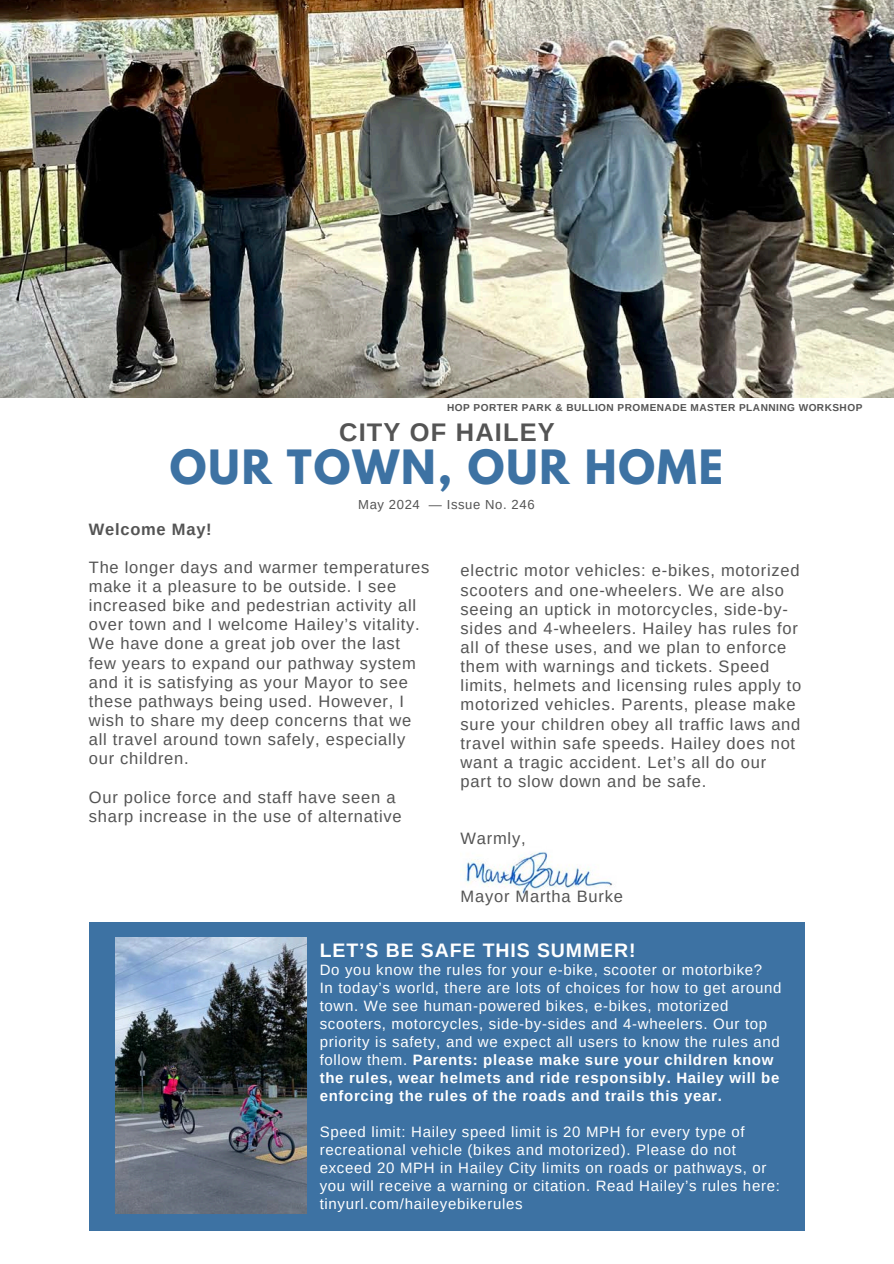
<style>
.page{position:relative;width:894px;height:1264px;background:#fff}
.page>*{position:absolute;margin:0;border:0;box-sizing:border-box;transform-origin:0 0}
.t1{font:700 41.85px "League Spartan";letter-spacing:.045em;color:#3d72a3}
.t2{font:700 25.5px "Arimo";letter-spacing:.045em;color:#545454}
.t3{font:700 19.5px "Arimo";letter-spacing:.045em;color:#fff}
.t4{font:16.5px/19.2px "Arimo";letter-spacing:.045em;color:#545454}
.t5{font:700 16.5px "Arimo";letter-spacing:.045em;color:#545454}
.t6{font:15px/18px "Arimo";letter-spacing:.045em;color:#fff}
.t7{font:13.05px "Arimo";letter-spacing:.045em;color:#545454}
.t8{font:700 10.05px "Arimo";letter-spacing:.045em;color:#545454}
.s1{font-weight:700}
</style>
<div class="page">
<img style="left:0;top:0;width:893px;height:397px">
<img style="left:460px;top:852px;width:153px;height:43px">
<div style="left:89px;top:921px;width:714px;height:309px;background:#3d72a3"></div>
<img style="left:115px;top:937px;width:192px;height:276px">
<p class="t8" style="left:447px;top:401px;width:416px">HOP PORTER PARK &amp; BULLION PROMENADE MASTER PLANNING WORKSHOP</p>
<h4 class="t2" style="left:339px;top:417px;width:217px">CITY OF HAILEY</h4>
<h4 class="t1" style="left:170px;top:446px;width:554px">OUR TOWN, OUR HOME</h4>
<h4 class="t7" style="left:358px;top:497px;width:178px">May 2024 — Issue No. 246</h4>
<h3 class="t5" style="left:89px;top:519px;width:124px">Welcome May!</h3>
<h4 class="t4" style="left:89px;top:557px;width:342px">The longer days and warmer temperatures make it a pleasure to be outside. I see increased bike and pedestrian activity all over town and I welcome Hailey’s vitality.<br>We have done a great job over the last few years to expand our pathway system and it is satisfying as your Mayor to see these pathways being used. However, I wish to share my deep concerns that we all travel around town safely, especially our children.</h4>
<h4 class="t4" style="left:89px;top:787px;width:314px">Our police force and staff have seen a sharp increase in the use of alternative</h4>
<h2 class="t4" style="left:460px;top:561px;width:342px">electric motor vehicles: e-bikes, motorized scooters and one-wheelers. We are also seeing an uptick in motorcycles, side-by&shy;sides and 4-wheelers. Hailey has rules for all of these uses, and we plan to enforce them with warnings and tickets. Speed limits, helmets and licensing rules apply to motorized vehicles. Parents, please make sure your children obey all traffic laws and travel within safe speeds. Hailey does not want a tragic accident. Let’s all do our<br>part to slow down and be safe.</h2>
<h1 class="t4" style="left:460px;top:829px;width:66px">Warmly,</h1>
<h5 class="t4" style="left:460px;top:886px;width:164px">Mayor Martha Burke</h5>
<p class="t3" style="left:319px;top:939px;width:317px">LET’S BE SAFE THIS SUMMER!</p>
<p class="t6" style="left:319px;top:960px;width:463px">Do you know the rules for your e-bike, scooter or motorbike?<br>In today’s world, there are lots of choices for how to get around town. We see human-powered bikes, e-bikes, motorized scooters, motorcycles, side-by-sides and 4-wheelers. Our top priority is safety, and we expect all users to know the rules and follow them. <span class="s1">Parents: please make sure your children know the rules, wear helmets and ride responsibly. Hailey will be enforcing the rules of the roads and trails this year.</span></p>
<p class="t6" style="left:319px;top:1122px;width:461px">Speed limit: Hailey speed limit is 20 MPH for every type of recreational vehicle (bikes and motorized). Please do not exceed 20 MPH in Hailey City limits on roads or pathways, or you will receive a warning or citation. Read Hailey’s rules here: tinyurl.com/haileyebikerules</p>
</div>
